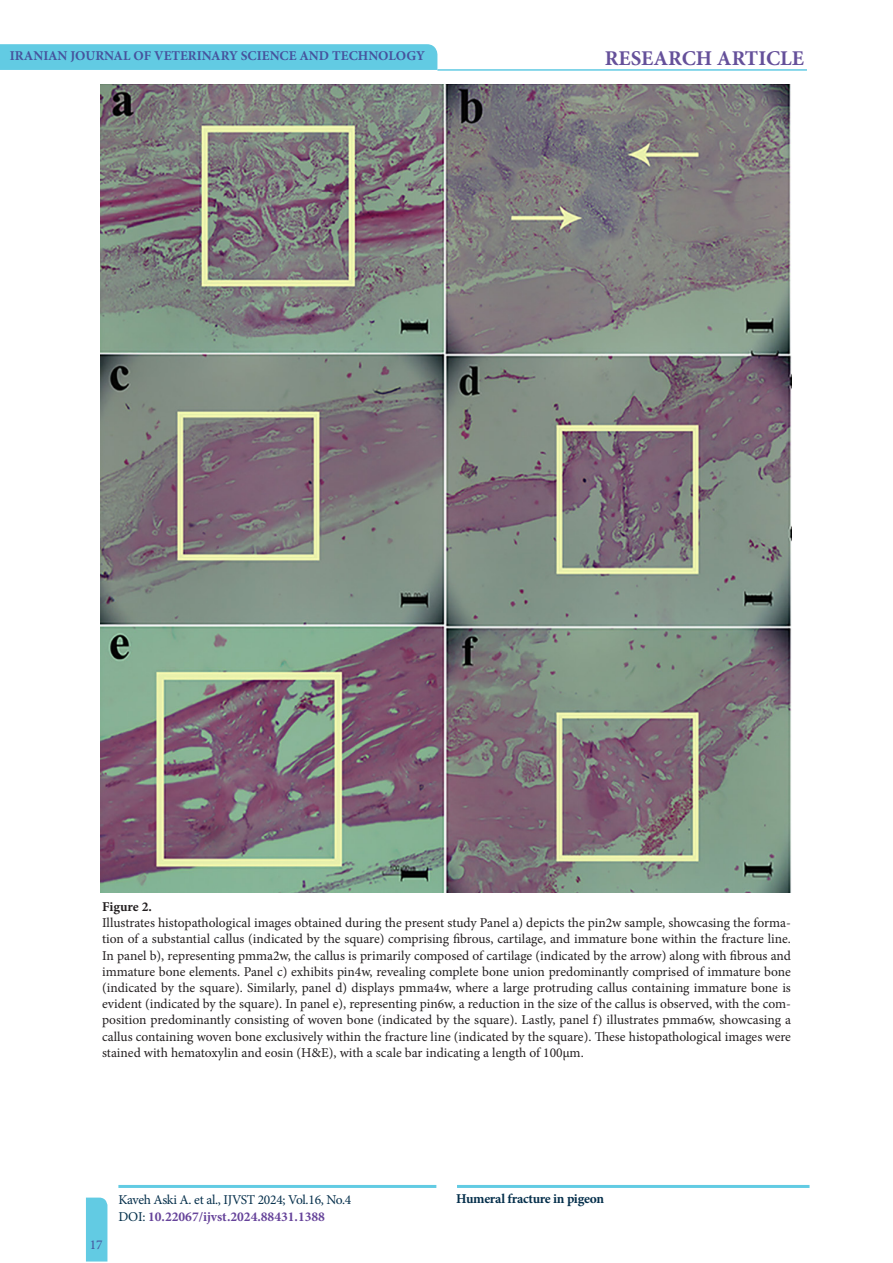
<style>
.page{position:relative;width:893px;height:1263px;background:#fff}
.page>*{position:absolute;margin:0;border:0;box-sizing:border-box;transform-origin:0 0}
.t1{font:700 21px "Minion Pro";color:#65509a}
.t2{font:13.5px/16.2px "Minion Pro";color:#231f20;text-align:justify}
.t3{font:13.5px/16.2px "Minion Pro";letter-spacing:-.025em;color:#052f4b}
.t4{font:700 13.5px "Minion Pro";color:#46539d}
.t5{font:700 13.5px "Minion Pro";letter-spacing:-.02em;color:#052f4b}
.t6{font:700 13.5px "Minion Pro";color:#231f20}
.t7{font:13.5px "Minion Pro";color:#46539d}
.s1{color:#04304b}
.s2{font-weight:700;color:#66439a}
</style>
<div class="page">
<div style="left:0;top:44px;width:438px;height:26px;background:#62cbe3"></div>
<hr style="left:437px;top:69px;width:370px;height:2px;background:#62cbe3">
<svg style="left:86px;top:1197px;width:22px;height:65px"></svg>
<hr style="left:457px;top:1185px;width:352px;height:3px;background:#62cbe3">
<hr style="left:118px;top:1185px;width:318px;height:3px;background:#62cbe3">
<img style="left:101px;top:84px;width:690px;height:808px">
<p class="t4" style="left:10px;top:47px;width:417px">IRANIAN JOURNAL OF VETERINARY SCIENCE AND TECHNOLOGY</p>
<h1 class="t1" style="left:605px;top:43px;width:201px">RESEARCH ARTICLE</h1>
<p class="t6" style="left:102px;top:897px;width:51px">Figure 2.</p>
<p class="t2" style="left:102px;top:915px;width:690px">Illustrates histopathological images obtained during the present study Panel a) depicts the pin2w sample, showcasing the forma&shy;tion of a substantial callus (indicated by the square) comprising fibrous, cartilage, and immature bone within the fracture line.<br>In panel b), representing pmma2w, the callus is primarily composed of cartilage (indicated by the arrow) along with fibrous and immature bone elements. Panel c) exhibits pin4w, revealing complete bone union predominantly comprised of immature bone (indicated by the square). Similarly, panel d) displays pmma4w, where a large protruding callus containing immature bone is evident (indicated by the square). In panel e), representing pin6w, a reduction in the size of the callus is observed, with the com&shy;position predominantly consisting of woven bone (indicated by the square). Lastly, panel f) illustrates pmma6w, showcasing a callus containing woven bone exclusively within the fracture line (indicated by the square). These histopathological images were stained with hematoxylin and eosin (H&amp;E), with a scale bar indicating a length of 100µm.</p>
<p class="t7" style="left:90px;top:1235px;width:14px">17</p>
<p class="t3" style="left:118px;top:1192px;width:234px">Kaveh Aski A. et al., IJVST 2024; Vol.16, No.4<br><span class="s1">DOI:</span> <span class="s2">10.22067/ijvst.2024.88431.1388</span></p>
<p class="t5" style="left:456px;top:1189px;width:149px">Humeral fracture in pigeon</p>
</div>
